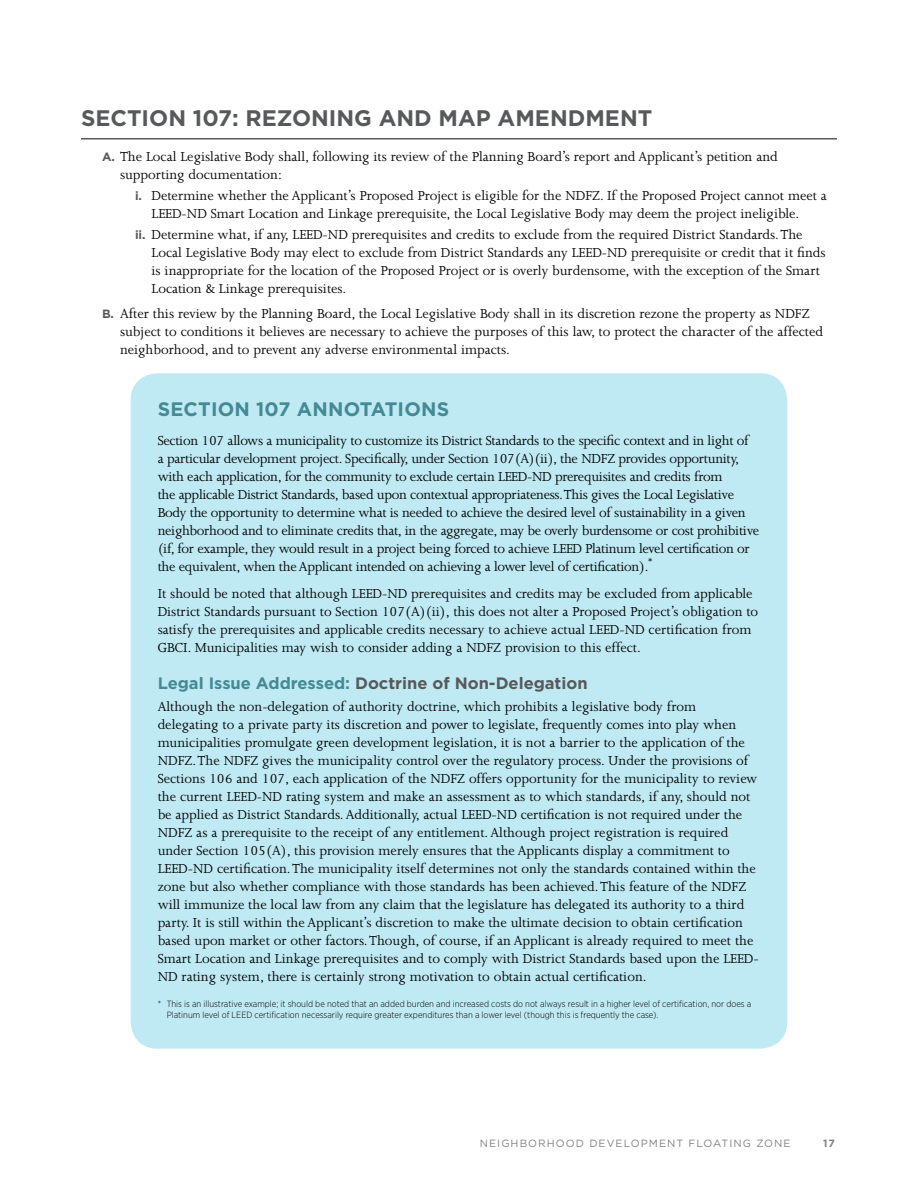
<style>
.page{position:relative;width:918px;height:1188px;background:#fff}
.page>*{position:absolute;margin:0;border:0;box-sizing:border-box;transform-origin:0 0}
.t1{font:700 22.5px "Gotham";color:#58595b}
.t2{font:700 19.5px "Gotham";letter-spacing:.01em;color:#448993}
.t3{font:700 16.5px "Gotham";color:#58595b}
.t4{font:15px/18px "Joanna MT Std";color:#000}
.t5{font:15px/18px "Joanna MT Std";letter-spacing:-.02em;color:#000}
.t6{font:10.5px "Gotham";letter-spacing:.1em;color:#808285}
.t7{font:700 10.5px "Gotham";color:#808285}
.t8{font:300 9px/10.8px "Gotham Narrow";color:#000}
.s1{font-family:"Gotham";font-weight:700;font-size:12px;color:#58595b}
.s2{color:#448993}
</style>
<div class="page">
<hr style="left:81px;top:138px;width:756px;height:1px;background:#58595b">
<div style="left:131px;top:373px;width:656px;height:676px;background:#bfeaf4;border-radius:27px"></div>
<h1 class="t1" style="left:81px;top:103px;width:555px">Section 107: Rezon ing and Map Amendment</h1>
<p class="t4" style="left:120px;top:147px;width:659px;text-indent:-18px"><span class="s1">A.</span> The Local Legislative Body shall, following its review of the Planning Board’s report and Applicant’s petition and supporting documentation:</p>
<p class="t4" style="left:152px;top:187px;width:677px;text-indent:-16px"><span class="s1">i.</span> Determine whether the Applicant’s Proposed Project is eligible for the NDFZ. If the Proposed Project cannot meet a<br>LEED-ND Smart Location and Linkage prerequisite, the Local Legislative Body may deem the project ineligible.</p>
<p class="t4" style="left:152px;top:226px;width:676px;text-indent:-16px"><span class="s1">ii.</span> Determine what, if any, LEED-ND prerequisites and credits to exclude from the required District Standards. The Local Legislative Body may elect to exclude from District Standards any LEED-ND prerequisite or credit that it finds is inappropriate for the location of the Proposed Project or is overly burdensome, with the exception of the Smart Location &amp; Linkage prerequisites.</p>
<p class="t4" style="left:120px;top:304px;width:705px;text-indent:-18px"><span class="s1">B.</span> After this review by the Planning Board, the Local Legislative Body shall in its discretion rezone the property as NDFZ subject to conditions it believes are necessary to achieve the purposes of this law, to protect the character of the affected neighborhood, and to prevent any adverse environmental impacts.</p>
<h2 class="t2" style="left:158px;top:396px;width:291px">SECTION 107 ANNOTATIONS</h2>
<p class="t5" style="left:158px;top:432px;width:603px">Section 107 allows a municipality to customize its District Standards to the specific context and in light of<br>a particular development project. Specifically, under Section 107(A)(ii), the NDFZ provides opportunity, with each application, for the community to exclude certain LEED-ND prerequisites and credits from<br>the applicable District Standards, based upon contextual appropriateness. This gives the Local Legislative Body the opportunity to determine what is needed to achieve the desired level of sustainability in a given neighborhood and to eliminate credits that, in the aggregate, may be overly burdensome or cost prohibitive (if, for example, they would result in a project being forced to achieve LEED Platinum level certification or the equivalent, when the Applicant intended on achieving a lower level of certification).<sup>*</sup></p>
<p class="t4" style="left:158px;top:584px;width:602px">It should be noted that although LEED-ND prerequisites and credits may be excluded from applicable District Standards pursuant to Section 107(A)(ii), this does not alter a Proposed Project’s obligation to satisfy the prerequisites and applicable credits necessary to achieve actual LEED-ND certification from GBCI. Municipalities may wish to consider adding a NDFZ provision to this effect.</p>
<p class="t3" style="left:158px;top:672px;width:432px"><span class="s2">Legal Issue Addressed:</span> Doctrine of Non-Delegation</p>
<p class="t4" style="left:158px;top:698px;width:603px">Although the non-delegation of authority doctrine, which prohibits a legislative body from delegating to a private party its discretion and power to legislate, frequently comes into play when municipalities promulgate green development legislation, it is not a barrier to the application of the NDFZ. The NDFZ gives the municipality control over the regulatory process. Under the provisions of Sections 106 and 107, each application of the NDFZ offers opportunity for the municipality to review the current LEED-ND rating system and make an assessment as to which standards, if any, should not be applied as District Standards. Additionally, actual LEED-ND certification is not required under the NDFZ as a prerequisite to the receipt of any entitlement. Although project registration is required under Section 105(A), this provision merely ensures that the Applicants display a commitment to LEED-ND certification. The municipality itself determines not only the standards contained within the zone but also whether compliance with those standards has been achieved. This feature of the NDFZ will immunize the local law from any claim that the legislature has delegated its authority to a third party. It is still within the Applicant’s discretion to make the ultimate decision to obtain certification based upon market or other factors. Though, of course, if an Applicant is already required to meet the Smart Location and Linkage prerequisites and to comply with District Standards based upon the LEED-ND rating system, there is certainly strong motivation to obtain actual certification.</p>
<p class="t8" style="left:167px;top:998px;width:586px;text-indent:-9px">* This is an illustrative example; it should be noted that an added burden and increased costs do not always result in a higher level of certification, nor does a<br>Platinum level of LEED certification necessarily require greater expenditures than a lower level (though this is frequently the case).</p>
<p class="t6" style="left:480px;top:1136px;width:87px">NEIGHBORHOOD</p>
<p class="t6" style="left:589px;top:1136px;width:35px">DEVELO</p>
<p class="t6" style="left:641px;top:1136px;width:18px">PMEN</p>
<p class="t6" style="left:676px;top:1136px;width:29px">T FLOA</p>
<p class="t6" style="left:722px;top:1136px;width:21px">TING</p>
<p class="t6" style="left:756px;top:1136px;width:18px">ZONE</p>
<p class="t7" style="left:823px;top:1136px;width:13px">17</p>
</div>
